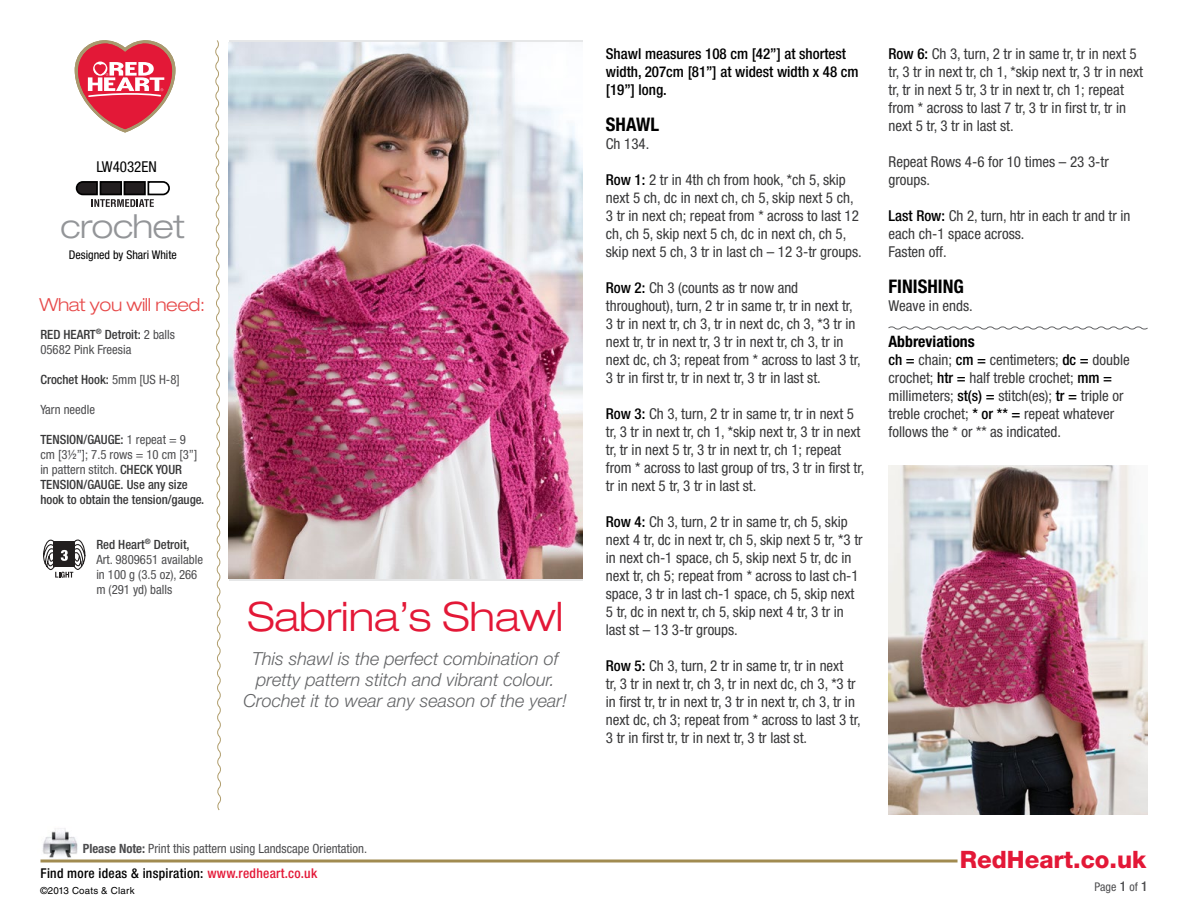
<style>
.page{position:relative;width:1188px;height:918px;background:#fff}
.page>*{position:absolute;margin:0;border:0;box-sizing:border-box;transform-origin:0 0}
.t1{font:300 expanded 40.5px "Helvetica Neue LT Std";color:#e31837}
.t2{font:300 expanded 33px "Helvetica Neue LT Std";letter-spacing:-.02em;color:#939598}
.t3{font:800 24px "Helvetica Neue LT Std";color:#e31837}
.t4{font:700 condensed 18.75px "Helvetica Neue LT Std";color:#000}
.t5{font:italic 300 18px/21px "Helvetica Neue LT Std";color:#636466;text-align:center}
.t6{font:300 expanded 18px "Helvetica Neue LT Std";letter-spacing:-.02em;color:#e74b4b}
.t7{font:700 condensed 15.75px "Helvetica Neue LT Std";color:#000}
.t8{font:condensed 15px/18px "Helvetica Neue LT Std";color:#383839}
.t9{font:500 condensed 15px/18px "Helvetica Neue LT Std";color:#000}
.t10{font:condensed 15px "Helvetica Neue LT Std";color:#000}
.t11{font:500 condensed 13.5px "Helvetica Neue LT Std";letter-spacing:.02em;color:#000}
.t12{font:condensed 12.75px/15px "Helvetica Neue LT Std";color:#4d4d4f}
.t13{font:500 condensed 12.75px/15px "Helvetica Neue LT Std";color:#383839}
.t14{font:condensed 12px "Helvetica Neue LT Std";color:#000}
.t15{font:condensed 12px "Helvetica Neue LT Std";color:#4d4d4f}
.t16{font:9.75px "Helvetica LT Std";letter-spacing:.02em;color:#000}
.s1{font-weight:500;color:#383839}
.s2{font-weight:400;color:#4d4d4f}
.s3{font-weight:500;color:#000}
.s4{font-weight:700}
.s5{color:#e31837}
.s6{font-weight:500;font-size:13.5px}
</style>
<div class="page">
<hr style="left:40px;top:860px;width:918px;height:2px;background:#a18b50">
<img style="left:42px;top:828px;width:36px;height:30px">
<svg style="left:75px;top:40px;width:100px;height:92px"></svg>
<svg style="left:888px;top:326px;width:260px;height:4px"></svg>
<svg style="left:76px;top:181px;width:94px;height:26px"></svg>
<svg style="left:215px;top:40px;width:6px;height:771px"></svg>
<img style="left:229px;top:42px;width:353px;height:536px">
<svg style="left:43px;top:539px;width:43px;height:39px"></svg>
<img style="left:889px;top:465px;width:259px;height:350px">
<p class="t10" style="left:96px;top:158px;width:62px">LW4032EN</p>
<h2 class="t2" style="left:61px;top:207px;width:126px">crochet</h2>
<p class="t14" style="left:69px;top:248px;width:109px">Designed by Shari White</p>
<p class="t6" style="left:40px;top:294px;width:167px">What you will need:</p>
<p class="t12" style="left:40px;top:327px;width:136px"><span class="s1">RED HEART</span><sup>®</sup> <span class="s1">Detroit:</span> 2 balls<br>05682 Pink Freesia</p>
<p class="t13" style="left:40px;top:371px;width:141px">Crochet Hook: <span class="s2">5mm [US H-8]</span></p>
<p class="t12" style="left:40px;top:402px;width:56px">Yarn needle</p>
<p class="t13" style="left:40px;top:431px;width:166px">TENSION/GAUGE: <span class="s2">1 repeat = 9<br>cm [3½”]; 7.5 rows = 10 cm [3”] in pattern stitch.</span> CHECK YOUR<br>TENSION/GAUGE. Use any size hook to obtain the tension/gauge.</p>
<p class="t12" style="left:96px;top:537px;width:108px"><span class="s1">Red Heart</span><sup>®</sup> <span class="s1">Detroit,<br></span>Art. 9809651 available in 100 g (3.5 oz), 266 m (291 yd) balls</p>
<h1 class="t1" style="left:247px;top:592px;width:317px">Sabrina’s Shawl</h1>
<p class="t5" style="left:244px;top:648px;width:325px">This shawl is the perfect combination of pretty pattern stitch and vibrant colour.<br>Crochet it to wear any season of the year!</p>
<p class="t9" style="left:606px;top:44px;width:254px">Shawl measures 108 cm [42”] at shortest width, 207cm [81”] at widest width x 48 cm [19”] long.</p>
<p class="t4" style="left:606px;top:112px;width:55px">SHAWL</p>
<p class="t8" style="left:606px;top:134px;width:45px">Ch 134.</p>
<p class="t8" style="left:606px;top:170px;width:258px"><span class="s3">Row 1:</span> 2 tr in 4th ch from hook, *ch 5, skip next 5 ch, dc in next ch, ch 5, skip next 5 ch, 3 tr in next ch; repeat from * across to last 12 ch, ch 5, skip next 5 ch, dc in next ch, ch 5, skip next 5 ch, 3 tr in last ch – 12 3-tr groups.</p>
<p class="t8" style="left:606px;top:278px;width:256px"><span class="s3">Row 2:</span> Ch 3 (counts as tr now and throughout), turn, 2 tr in same tr, tr in next tr, 3 tr in next tr, ch 3, tr in next dc, ch 3, *3 tr in next tr, tr in next tr, 3 tr in next tr, ch 3, tr in next dc, ch 3; repeat from * across to last 3 tr, 3 tr in first tr, tr in next tr, 3 tr in last st.</p>
<p class="t8" style="left:606px;top:404px;width:260px"><span class="s3">Row 3:</span> Ch 3, turn, 2 tr in same tr, tr in next 5 tr, 3 tr in next tr, ch 1, *skip next tr, 3 tr in next tr, tr in next 5 tr, 3 tr in next tr, ch 1; repeat from * across to last group of trs, 3 tr in first tr, tr in next 5 tr, 3 tr in last st.</p>
<p class="t8" style="left:606px;top:512px;width:258px"><span class="s3">Row 4:</span> Ch 3, turn, 2 tr in same tr, ch 5, skip next 4 tr, dc in next tr, ch 5, skip next 5 tr, *3 tr in next ch-1 space, ch 5, skip next 5 tr, dc in next tr, ch 5; repeat from * across to last ch-1 space, 3 tr in last ch-1 space, ch 5, skip next 5 tr, dc in next tr, ch 5, skip next 4 tr, 3 tr in last st – 13 3-tr groups.</p>
<p class="t8" style="left:606px;top:656px;width:256px"><span class="s3">Row 5:</span> Ch 3, turn, 2 tr in same tr, tr in next<br>tr, 3 tr in next tr, ch 3, tr in next dc, ch 3, *3 tr in first tr, tr in next tr, 3 tr in next tr, ch 3, tr in next dc, ch 3; repeat from * across to last 3 tr, 3 tr in first tr, tr in next tr, 3 tr last st.</p>
<p class="t8" style="left:889px;top:44px;width:256px"><span class="s3">Row 6:</span> Ch 3, turn, 2 tr in same tr, tr in next 5 tr, 3 tr in next tr, ch 1, *skip next tr, 3 tr in next tr, tr in next 5 tr, 3 tr in next tr, ch 1; repeat from * across to last 7 tr, 3 tr in first tr, tr in next 5 tr, 3 tr in last st.</p>
<p class="t8" style="left:889px;top:152px;width:222px">Repeat Rows 4-6 for 10 times – 23 3-tr groups.</p>
<p class="t8" style="left:889px;top:206px;width:243px"><span class="s3">Last Row:</span> Ch 2, turn, htr in each tr and tr in each ch-1 space across.<br>Fasten off.</p>
<p class="t4" style="left:889px;top:274px;width:77px">FINISHING</p>
<p class="t8" style="left:889px;top:296px;width:86px">Weave in ends.</p>
<p class="t7" style="left:889px;top:331px;width:88px">Abbreviations</p>
<p class="t8" style="left:889px;top:350px;width:243px"><span class="s3">ch =</span> chain; <span class="s3">cm =</span> centimeters; <span class="s3">dc =</span> double crochet; <span class="s3">htr =</span> half treble crochet; <span class="s3">mm = </span>millimeters; <span class="s3">st(s) =</span> stitch(es); <span class="s3">tr =</span> triple or treble crochet; <span class="s3">* or ** =</span> repeat whatever follows the * or ** as indicated.</p>
<p class="t12" style="left:83px;top:841px;width:286px"><span class="s4">Please Note:</span> Print this pattern using Landscape Orientation.</p>
<p class="t16" style="left:40px;top:885px;width:96px">©2013 Coats &amp; Clark</p>
<p class="t11" style="left:40px;top:865px;width:278px">Find more ideas &amp; inspiration: <span class="s5">www.redheart.co.uk</span></p>
<h3 class="t3" style="left:960px;top:845px;width:188px">RedHeart.co.uk</h3>
<p class="t15" style="left:1095px;top:880px;width:55px">Page <span class="s6">1</span> of <span class="s6">1</span></p>
</div>
